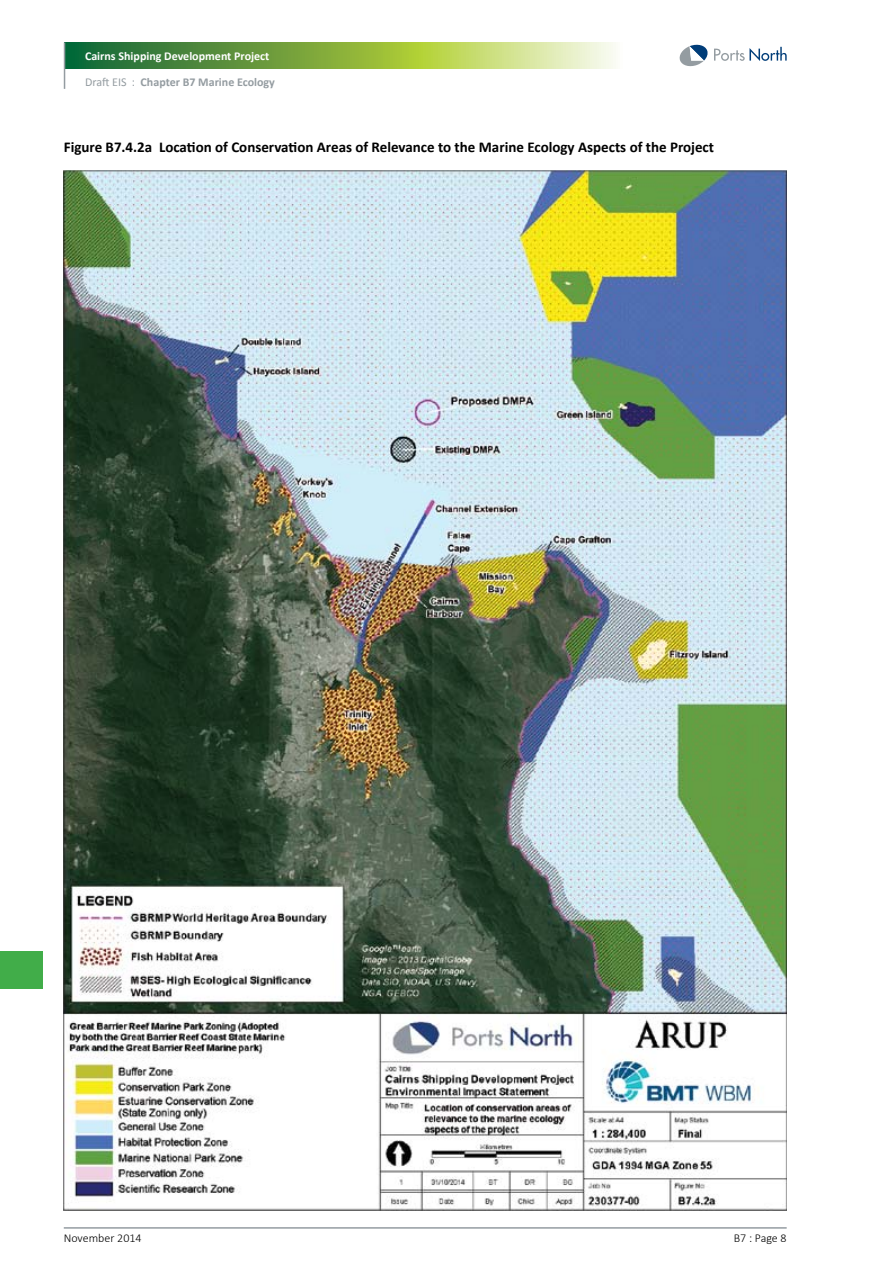
<style>
.page{position:relative;width:893px;height:1263px;background:#fff}
.page>*{position:absolute;margin:0;border:0;box-sizing:border-box;transform-origin:0 0}
.Tables_Names{font:700 15px "Calibri";color:#000}
.t1{font:700 12px/25.7px "Calibri";color:#fff}
.t2{font:300 12px "Calibri";color:#000}
.s1{font-weight:400;color:#949ca1}
.s2{color:#949ca1}
</style>
<div class="page">
<svg style="left:65px;top:43px;width:551px;height:25px;background:#89b25b"></svg>
<svg style="left:714px;top:47px;width:73px;height:14px"></svg>
<svg style="left:680px;top:45px;width:28px;height:21px"></svg>
<hr style="left:64px;top:43px;width:1px;height:46px;background:#949ca1">
<hr style="left:64px;top:1227px;width:723px;height:2px;background:#949ca1">
<div style="left:0;top:951px;width:43px;height:38px;background:#41ad49"></div>
<img style="left:64px;top:170px;width:723px;height:1040px">
<p class="t1" style="left:85px;top:43px;width:191px">Cairns Shipping Development Project<br><span class="s1">Draft EIS :</span> <span class="s2">Chapter B7 Marine Ecology</span></p>
<p class="Tables_Names" style="left:64px;top:137px;width:652px">Figure B7.4.2a Location of Conservation Areas of Relevance to the Marine Ecology Aspects of the Project</p>
<p class="t2" style="left:64px;top:1231px;width:79px">November 2014</p>
<p class="t2" style="left:734px;top:1231px;width:54px">B7 : Page 8</p>
</div>
